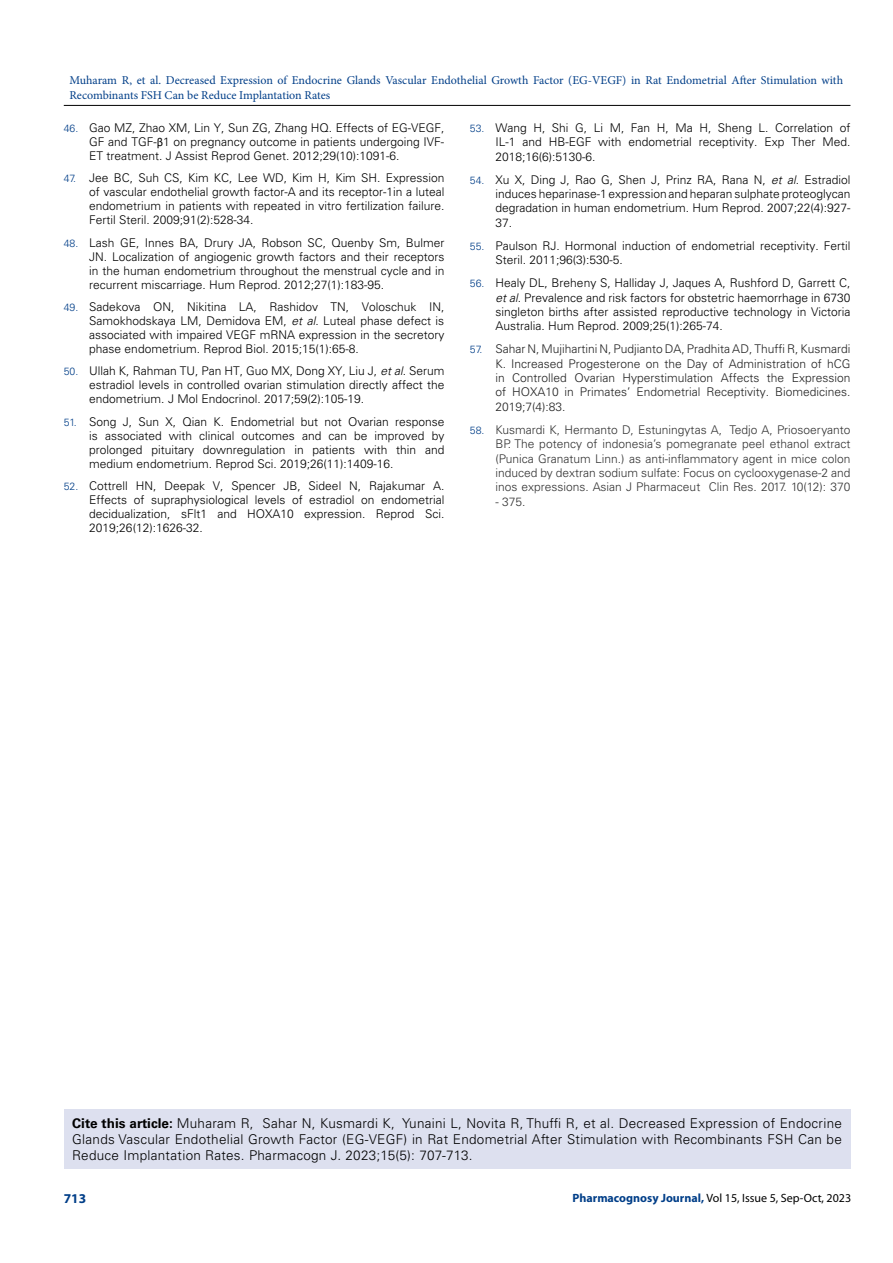
<style>
.page{position:relative;width:893px;height:1263px;background:#fff}
.page>*{position:absolute;margin:0;border:0;box-sizing:border-box;transform-origin:0 0}
.t1{font:300 13.5px/16.2px "Univers LT Std";letter-spacing:.02em;color:#000;text-align:justify}
.t2{font:700 13.5px "Myriad Pro";color:#003e88}
.t3{font:300 12px/14px "Univers LT Std";color:#000;text-align:justify}
.t4{font:300 12px/14.4px "Univers LT Std";color:#333;text-align:justify}
.t5{font:300 12px/14.4px "Univers LT Std";color:#222;text-align:justify}
.t6{font:12px/14.4px "Minion Pro";color:#003e88}
.t7{font:12px "Myriad Pro";color:#000}
.s1{font-size:10.5px;color:#003e88}
.s2{font-family:"Calibri";font-weight:400}
.s3{font-style:italic}
.s4{font-weight:700}
.s5{font-weight:700;color:#003e88}
</style>
<div class="page">
<hr style="left:64px;top:105px;width:786px;height:1px;background:#000">
<div style="left:64px;top:1109px;width:786px;height:60px;background:#dde0ef"></div>
<p class="t6" style="left:69px;top:73px;width:775px">Muharam R, et al. Decreased Expression of Endocrine Glands Vascular Endothelial Growth Factor (EG-VEGF) in Rat Endometrial After Stimulation with<br>Recombinants FSH Can be Reduce Implantation Rates</p>
<p class="t3" style="left:89px;top:121px;width:357px;text-indent:-26px"><span class="s1">46.</span> Gao MZ, Zhao XM, Lin Y, Sun ZG, Zhang HQ. Effects of EG-VEGF, GF and TGF-<span class="s2">β</span>1 on pregnancy outcome in patients undergoing IVF-ET treatment. J Assist Reprod Genet. 2012;29(10):1091-6.</p>
<p class="t3" style="left:89px;top:171px;width:357px;text-indent:-26px"><span class="s1">47.</span> Jee BC, Suh CS, Kim KC, Lee WD, Kim H, Kim SH. Expression of vascular endothelial growth factor-A and its receptor-1in a luteal endometrium in patients with repeated in vitro fertilization failure.<br>Fertil Steril. 2009;91(2):528-34.</p>
<p class="t3" style="left:89px;top:235px;width:357px;text-indent:-26px"><span class="s1">48.</span> Lash GE, Innes BA, Drury JA, Robson SC, Quenby Sm, Bulmer JN. Localization of angiogenic growth factors and their receptors in the human endometrium throughout the menstrual cycle and in recurrent miscarriage. Hum Reprod. 2012;27(1):183-95.</p>
<p class="t3" style="left:89px;top:300px;width:357px;text-indent:-26px"><span class="s1">49.</span> Sadekova ON, Nikitina LA, Rashidov TN, Voloschuk IN, Samokhodskaya LM, Demidova EM, <span class="s3">et al</span>. Luteal phase defect is associated with impaired VEGF mRNA expression in the secretory phase endometrium. Reprod Biol. 2015;15(1):65-8.</p>
<p class="t3" style="left:89px;top:364px;width:357px;text-indent:-26px"><span class="s1">50.</span> Ullah K, Rahman TU, Pan HT, Guo MX, Dong XY, Liu J, <span class="s3">et al</span>. Serum estradiol levels in controlled ovarian stimulation directly affect the endometrium. J Mol Endocrinol. 2017;59(2):105-19.</p>
<p class="t3" style="left:89px;top:414px;width:357px;text-indent:-26px"><span class="s1">51.</span> Song J, Sun X, Qian K. Endometrial but not Ovarian response is associated with clinical outcomes and can be improved by prolonged pituitary downregulation in patients with thin and medium endometrium. Reprod Sci. 2019;26(11):1409-16.</p>
<p class="t3" style="left:89px;top:479px;width:357px;text-indent:-26px"><span class="s1">52.</span> Cottrell HN, Deepak V, Spencer JB, Sideel N, Rajakumar A.<br>Effects of supraphysiological levels of estradiol on endometrial decidualization, sFlt1 and HOXA10 expression. Reprod Sci.<br>2019;26(12):1626-32.</p>
<p class="t3" style="left:495px;top:121px;width:357px;line-height:14.4px;text-indent:-26px"><span class="s1">53.</span> Wang H, Shi G, Li M, Fan H, Ma H, Sheng L. Correlation of IL-1 and HB-EGF with endometrial receptivity. Exp Ther Med.<br>2018;16(6):5130-6.</p>
<p class="t3" style="left:495px;top:172px;width:357px;line-height:14.4px;text-indent:-26px"><span class="s1">54.</span> Xu X, Ding J, Rao G, Shen J, Prinz RA, Rana N, <span class="s3">et al</span>. Estradiol induces heparinase-1 expression and heparan sulphate proteoglycan degradation in human endometrium. Hum Reprod. 2007;22(4):927- 37.</p>
<p class="t3" style="left:495px;top:238px;width:357px;line-height:14.4px;text-indent:-26px"><span class="s1">55.</span> Paulson RJ. Hormonal induction of endometrial receptivity. Fertil<br>Steril. 2011;96(3):530-5.</p>
<p class="t3" style="left:495px;top:276px;width:357px;line-height:14.4px;text-indent:-26px"><span class="s1">56.</span> Healy DL, Breheny S, Halliday J, Jaques A, Rushford D, Garrett C, <span class="s3">et al</span>. Prevalence and risk factors for obstetric haemorrhage in 6730 singleton births after assisted reproductive technology in Victoria Australia. Hum Reprod. 2009;25(1):265-74.</p>
<p class="t5" style="left:495px;top:342px;width:357px;text-indent:-26px"><span class="s1">57.</span> Sahar N, Mujihartini N, Pudjianto DA, Pradhita AD, Thuffi R, Kusmardi K. Increased Progesterone on the Day of Administration of hCG in Controlled Ovarian Hyperstimulation Affects the Expression of HOXA10 in Primates’ Endometrial Receptivity. Biomedicines.<br>2019;7(4):83.</p>
<p class="t4" style="left:495px;top:422px;width:357px;text-indent:-26px"><span class="s1">58.</span> Kusmardi K, Hermanto D, Estuningytas A, Tedjo A, Priosoeryanto BP. The potency of indonesia’s pomegranate peel ethanol extract (Punica Granatum Linn.) as anti-inflammatory agent in mice colon induced by dextran sodium sulfate: Focus on cyclooxygenase-2 and inos expressions. Asian J Pharmaceut Clin Res. 2017. 10(12): 370</p>
<p class="t4" style="left:495px;top:494px;width:32px">- 375.</p>
<p class="t1" style="left:72px;top:1115px;width:771px"><span class="s4">Cite this article:</span> Muharam R, Sahar N, Kusmardi K, Yunaini L, Novita R, Thuffi R, et al. Decreased Expression of Endocrine Glands Vascular Endothelial Growth Factor (EG-VEGF) in Rat Endometrial After Stimulation with Recombinants FSH Can be Reduce Implantation Rates. Pharmacogn J. 2023;15(5): 707-713.</p>
<p class="t2" style="left:64px;top:1189px;width:24px">713</p>
<p class="t7" style="left:572px;top:1190px;width:280px"><span class="s5">Pharmacognosy Journal,</span> Vol 15, Issue 5, Sep-Oct, 2023</p>
</div>
